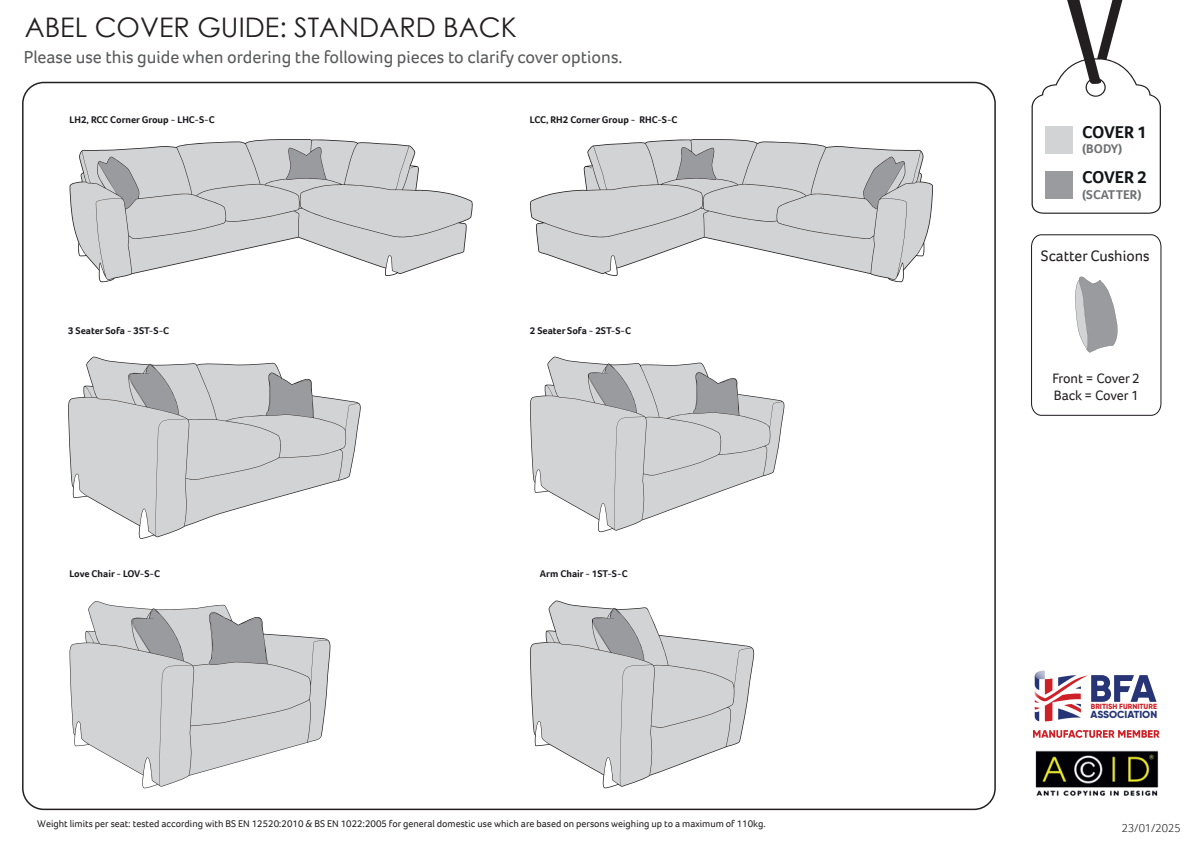
<style>
.page{position:relative;width:1191px;height:842px;background:#fff}
.page>*{position:absolute;margin:0;border:0;box-sizing:border-box;transform-origin:0 0}
.t1{font:27px "Century Gothic";color:#231f20}
.t2{font:18px "Foco";color:#595a5c}
.t3{font:700 17.5px "Foco";letter-spacing:-.015em;color:#121518}
.t4{font:15.6px "Foco";color:#231f20}
.t5{font:14px/16.8px "Foco";letter-spacing:-.015em;color:#231f20}
.t6{font:700 13px "Foco";color:#6d6f71}
.t7{font:300 12px "Foco";color:#231f20}
.t8{font:800 10.3px "Gilroy";color:#273476}
.t9{font:10px "Foco";color:#231f20}
.t10{font:700 10px "Foco";color:#1a181d}
.t11{font:800 7.4px "Gilroy";color:#ce2027}
</style>
<div class="page">
<img style="left:1035px;top:750px;width:124px;height:46px">
<svg style="left:1031px;top:0;width:130px;height:214px"></svg>
<div style="left:1045px;top:171px;width:28px;height:28px;background:#999b9e"></div>
<svg style="left:530px;top:356px;width:254px;height:176px;fill:#d1d3d4"></svg>
<svg style="left:68px;top:356px;width:293px;height:183px;fill:#d1d3d4"></svg>
<svg style="left:69px;top:139px;width:404px;height:143px;fill:#d1d3d4"></svg>
<svg style="left:529px;top:139px;width:404px;height:143px;fill:#d1d3d4"></svg>
<svg style="left:1031px;top:234px;width:130px;height:182px"></svg>
<svg style="left:530px;top:600px;width:224px;height:188px;fill:#d1d3d4"></svg>
<svg style="left:69px;top:601px;width:261px;height:187px;fill:#d1d3d4"></svg>
<svg style="left:1034px;top:670px;width:122px;height:51px"></svg>
<svg style="left:1033px;top:730px;width:126px;height:8px"></svg>
<h1 class="t1" style="left:25px;top:8px;width:493px">ABEL COVER GUIDE: STANDARD BACK</h1>
<h2 class="t2" style="left:24px;top:45px;width:600px">Please use this guide when ordering the following pieces to clarify cover options.</h2>
<p class="t10" style="left:70px;top:113px;width:147px">LH2, RCC Corner Group - LHC-S-C</p>
<p class="t10" style="left:530px;top:113px;width:149px">LCC, RH2 Corner Group - RHC-S-C</p>
<p class="t10" style="left:68px;top:324px;width:103px">3 Seater Sofa - 3ST-S-C</p>
<p class="t10" style="left:530px;top:324px;width:103px">2 Seater Sofa - 2ST-S-C</p>
<p class="t10" style="left:70px;top:567px;width:92px">Love Chair - LOV-S-C</p>
<p class="t10" style="left:540px;top:567px;width:89px">Arm Chair - 1ST-S-C</p>
<p class="t9" style="left:37px;top:817px;width:730px">Weight limits per seat: tested according with BS EN 12520:2010 &amp; BS EN 1022:2005 for general domestic use which are based on persons weighing up to a maximum of 110kg.</p>
<h3 class="t3" style="left:1082px;top:120px;width:66px">COVER 1</h3>
<h3 class="t6" style="left:1082px;top:140px;width:42px">(BODY)</h3>
<h3 class="t3" style="left:1082px;top:166px;width:66px">COVER 2</h3>
<h3 class="t6" style="left:1082px;top:186px;width:61px">(SCATTER)</h3>
<h3 class="t4" style="left:1041px;top:245px;width:110px">Scatter Cushions</h3>
<h3 class="t5" style="left:1052px;top:370px;width:89px">Front = Cover 2<br>Back = Cover 1</h3>
<p class="t11" style="left:1091px;top:701px;width:68px">BRITISH FURNITURE</p>
<p class="t8" style="left:1090px;top:708px;width:68px">ASSOCIATION</p>
<p class="t7" style="left:1121px;top:820px;width:61px">23/01/2025</p>
</div>
